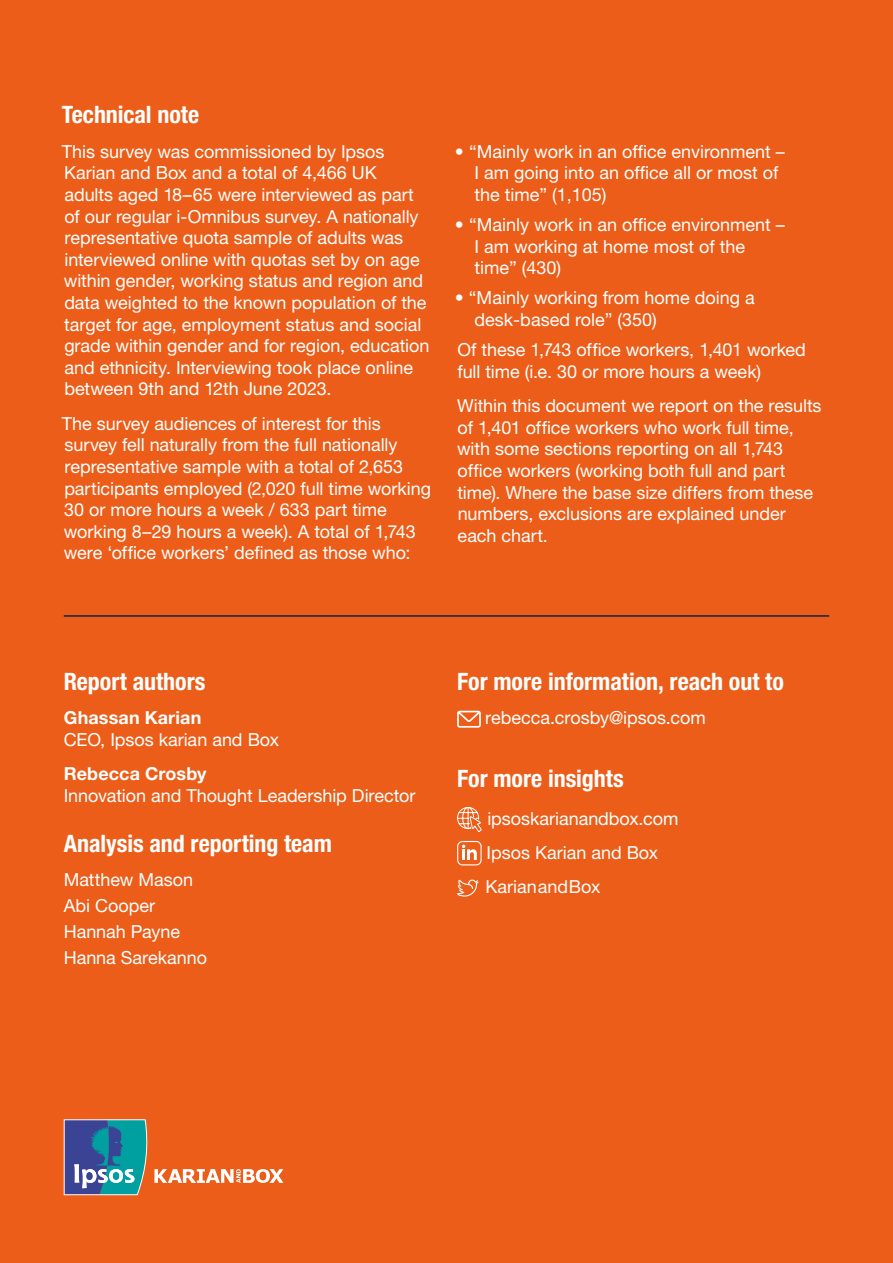
<style>
.page{position:relative;width:893px;height:1263px;background:#eb5d18}
.page>*{position:absolute;margin:0;border:0;box-sizing:border-box;transform-origin:0 0}
.t1{font:700 condensed 24px "Helvetica Neue LT Pro";color:#fff}
.t2{font:18px/21.6px "Helvetica Neue LT Pro";letter-spacing:-.005em;color:#fff}
.t3{font:700 18px "Helvetica Neue LT Pro";letter-spacing:.005em;color:#fff}
</style>
<div class="page">
<svg style="left:457px;top:711px;width:24px;height:17px"></svg>
<svg style="left:457px;top:807px;width:25px;height:25px"></svg>
<div style="left:457px;top:841px;width:25px;height:24px;border:1px solid #fff;border-radius:5px"></div>
<svg style="left:462px;top:845px;width:15px;height:15px"></svg>
<svg style="left:457px;top:879px;width:22px;height:18px"></svg>
<svg style="left:63px;top:1119px;width:220px;height:76px"></svg>
<hr style="left:64px;top:615px;width:765px;height:2px;background:#0c224c">
<h1 class="t1" style="left:62px;top:101px;width:139px">Technical note</h1>
<p class="t2" style="left:62px;top:140px;width:369px">This survey was commissioned by Ipsos Karian and Box and a total of 4,466 UK<br>adults aged 18–65 were interviewed as part of our regular i-Omnibus survey. A nationally representative quota sample of adults was interviewed online with quotas set by on age within gender, working status and region and data weighted to the known population of the target for age, employment status and social grade within gender and for region, education and ethnicity. Interviewing took place online between 9th and 12th June 2023.</p>
<p class="t2" style="left:62px;top:412px;width:371px">The survey audiences of interest for this survey fell naturally from the full nationally representative sample with a total of 2,653 participants employed (2,020 full time working 30 or more hours a week / 633 part time working 8–29 hours a week). A total of 1,743 were ‘office workers’ defined as those who:</p>
<p class="t2" style="left:474px;top:140px;width:312px;text-indent:-20px">• “Mainly work in an office environment –<br>I am going into an office all or most of the time” (1,105)</p>
<p class="t2" style="left:474px;top:213px;width:312px;text-indent:-20px">• “Mainly work in an office environment –<br>I am working at home most of the time” (430)</p>
<p class="t2" style="left:475px;top:287px;width:282px;text-indent:-20px">• “Mainly working from home doing a desk-based role” (350)</p>
<p class="t2" style="left:457px;top:338px;width:350px">Of these 1,743 office workers, 1,401 worked full time (i.e. 30 or more hours a week)</p>
<p class="t2" style="left:457px;top:394px;width:366px">Within this document we report on the results of 1,401 office workers who work full time, with some sections reporting on all 1,743 office workers (working both full and part time). Where the base size differs from these numbers, exclusions are explained under each chart.</p>
<h1 class="t1" style="left:64px;top:667px;width:143px">Report authors</h1>
<p class="t3" style="left:64px;top:707px;width:139px">Ghassan Karian</p>
<p class="t2" style="left:64px;top:728px;width:217px">CEO, Ipsos karian and Box</p>
<p class="t3" style="left:64px;top:763px;width:144px">Rebecca Crosby</p>
<p class="t2" style="left:64px;top:784px;width:353px">Innovation and Thought Leadership Director</p>
<h1 class="t1" style="left:64px;top:829px;width:270px">Analysis and reporting team</h1>
<p class="t2" style="left:64px;top:867px;width:145px;line-height:25.8px">Matthew Mason<br>Abi Cooper<br>Hannah Payne<br>Hanna Sarekanno</p>
<h1 class="t1" style="left:457px;top:667px;width:328px">For more information, reach out to</h1>
<p class="t2" style="left:485px;top:707px;width:222px">rebecca.crosby@ipsos.com</p>
<h1 class="t1" style="left:457px;top:764px;width:168px">For more insights</h1>
<p class="t2" style="left:486px;top:800px;width:194px;line-height:34.3px">ipsoskarianandbox.com<br>Ipsos Karian and Box<br>KarianandBox</p>
</div>
